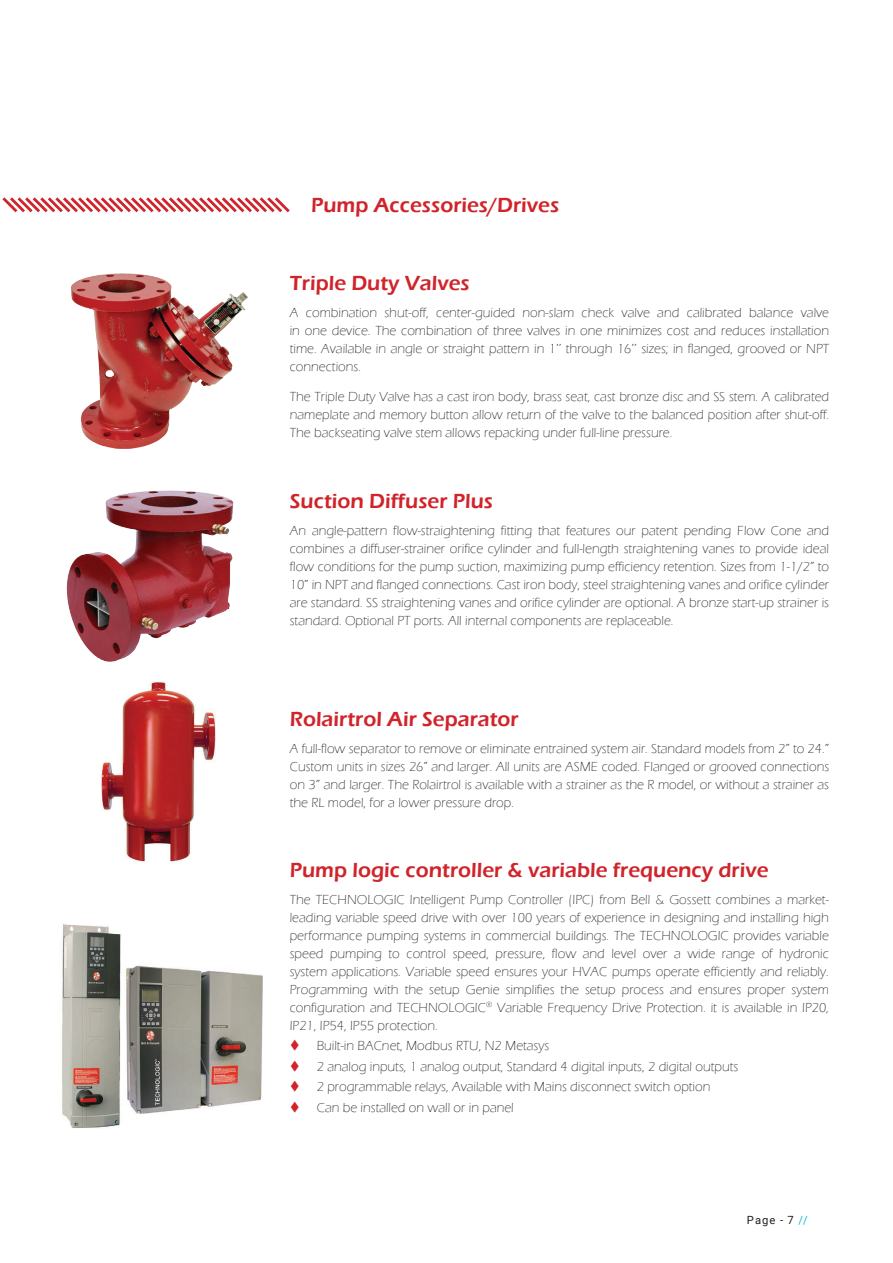
<style>
.page{position:relative;width:893px;height:1263px;background:#fff}
.page>*{position:absolute;margin:0;border:0;box-sizing:border-box;transform-origin:0 0}
.Body_Heading-Red{font:600 21px "Eras ITC";color:#d1232a}
.Main_NEW_Body{font:300 13.5px/18px "Eras ITC";color:#231f20;text-align:justify}
.Body_Heading-Red-2{font:300 13.5px/18px "Eras ITC";color:#231f20;text-align:justify}
.bullet_3_red{font:300 13.5px "Eras ITC";color:#231f20}
.t1{font:11.25px "Roboto";color:#231f20}
.s1{color:#14bccc}
</style>
<div class="page">
<img style="left:71px;top:273px;width:177px;height:176px">
<img style="left:66px;top:490px;width:168px;height:172px">
<img style="left:101px;top:681px;width:115px;height:181px">
<img style="left:62px;top:924px;width:200px;height:204px">
<svg style="left:2px;top:197px;width:288px;height:16px"></svg>
<h1 class="Body_Heading-Red" style="left:311px;top:193px;width:250px">Pump Accessories/Drives</h1>
<h1 class="Body_Heading-Red" style="left:290px;top:271px;width:181px">Triple Duty Valves</h1>
<p class="Main_NEW_Body" style="left:290px;top:303px;width:541px">A combination shut-off, center-guided non-slam check valve and calibrated balance valve in one device. The combination of three valves in one minimizes cost and reduces installation time. Available in angle or straight pattern in 1’’ through 16’’ sizes; in flanged, grooved or NPT connections.</p>
<p class="Main_NEW_Body" style="left:290px;top:388px;width:541px">The Triple Duty Valve has a cast iron body, brass seat, cast bronze disc and SS stem. A calibrated nameplate and memory button allow return of the valve to the balanced position after shut-off.<br>The backseating valve stem allows repacking under full-line pressure.</p>
<h1 class="Body_Heading-Red" style="left:290px;top:489px;width:205px">Suction Diffuser Plus</h1>
<p class="Main_NEW_Body" style="left:290px;top:521px;width:541px">An angle-pattern flow-straightening fitting that features our patent pending Flow Cone and combines a diffuser-strainer orifice cylinder and full-length straightening vanes to provide ideal flow conditions for the pump suction, maximizing pump efficiency retention. Sizes from 1-1/2” to 10” in NPT and flanged connections. Cast iron body, steel straightening vanes and orifice cylinder are standard. SS straightening vanes and orifice cylinder are optional. A bronze start-up strainer is standard. Optional PT ports. All internal components are replaceable.</p>
<h1 class="Body_Heading-Red" style="left:290px;top:707px;width:231px">Rolairtrol Air Separator</h1>
<p class="Main_NEW_Body" style="left:290px;top:739px;width:541px">A full-flow separator to remove or eliminate entrained system air. Standard models from 2” to 24.” Custom units in sizes 26” and larger. All units are ASME coded. Flanged or grooved connections on 3” and larger. The Rolairtrol is available with a strainer as the R model, or without a strainer as the RL model, for a lower pressure drop.</p>
<h1 class="Body_Heading-Red" style="left:290px;top:858px;width:480px">Pump logic controller &amp; variable frequency drive</h1>
<h1 class="Body_Heading-Red-2" style="left:290px;top:890px;width:541px">The TECHNOLOGIC Intelligent Pump Controller (IPC) from Bell &amp; Gossett combines a market&shy;leading variable speed drive with over 100 years of experience in designing and installing high performance pumping systems in commercial buildings. The TECHNOLOGIC provides variable speed pumping to control speed, pressure, flow and level over a wide range of hydronic system applications. Variable speed ensures your HVAC pumps operate efficiently and reliably.<br>Programming with the setup Genie simplifies the setup process and ensures proper system configuration and TECHNOLOGIC<sup>®</sup> Variable Frequency Drive Protection. it is available in IP20, IP21, IP54, IP55 protection.</h1>
<h1 class="bullet_3_red" style="left:317px;top:1038px;width:234px">Built-in BACnet, Modbus RTU, N2 Metasys</h1>
<h1 class="bullet_3_red" style="left:317px;top:1059px;width:423px">2 analog inputs, 1 analog output, Standard 4 digital inputs, 2 digital outputs</h1>
<h1 class="bullet_3_red" style="left:317px;top:1079px;width:395px">2 programmable relays, Available with Mains disconnect switch option</h1>
<h1 class="bullet_3_red" style="left:317px;top:1099px;width:198px">Can be installed on wall or in panel</h1>
<p class="t1" style="left:747px;top:1212px;width:62px">Page - 7 <span class="s1">//</span></p>
</div>
